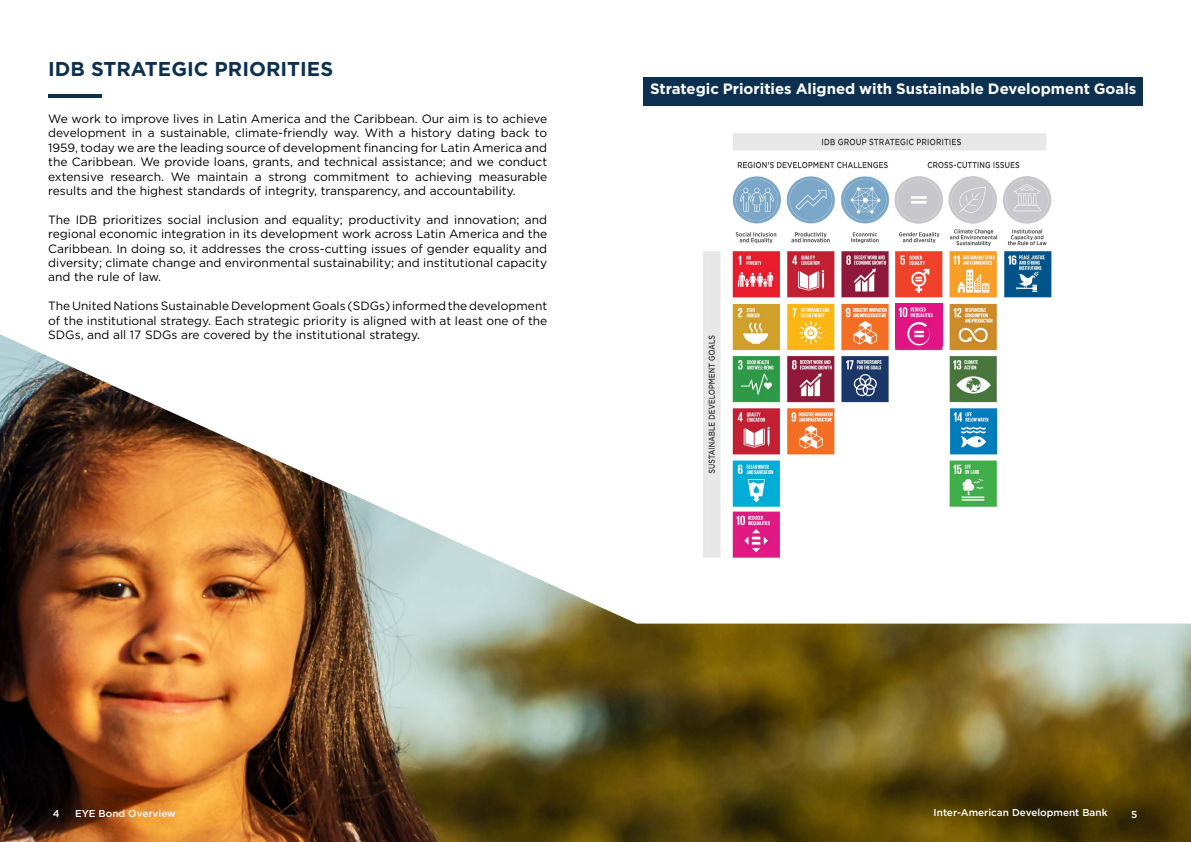
<style>
.page{position:relative;width:1191px;height:842px;background:#fff}
.page>*{position:absolute;margin:0;border:0;box-sizing:border-box;transform-origin:0 0}
.t1{font:700 20px "Gotham";color:#0c3150}
.t2{font:700 15px "Gotham";color:#fefefe}
.t3{font:12px/14.4px "Gotham";color:#000;text-align:justify}
.t4{font:500 10px "Gotham";color:#fff}
</style>
<div class="page">
<img style="left:0;top:334px;width:1191px;height:508px">
<div style="left:643px;top:77px;width:499px;height:28px;background:#0c3150"></div>
<hr style="left:48px;top:94px;width:53px;height:4px;background:#0c3150">
<img style="left:699px;top:133px;width:370px;height:430px">
<img style="left:895px;top:303px;width:48px;height:43px">
<h1 class="t1" style="left:48px;top:55px;width:286px">IDB STRATEGIC PRIORITIES</h1>
<p class="t3" style="left:48px;top:111px;width:500px">We work to improve lives in Latin America and the Caribbean. Our aim is to achieve development in a sustainable, climate-friendly way. With a history dating back to 1959, today we are the leading source of development financing for Latin America and the Caribbean. We provide loans, grants, and technical assistance; and we conduct extensive research. We maintain a strong commitment to achieving measurable results and the highest standards of integrity, transparency, and accountability.</p>
<p class="t3" style="left:48px;top:212px;width:500px">The IDB prioritizes social inclusion and equality; productivity and innovation; and regional economic integration in its development work across Latin America and the Caribbean. In doing so, it addresses the cross-cutting issues of gender equality and diversity; climate change and environmental sustainability; and institutional capacity and the rule of law.</p>
<p class="t3" style="left:48px;top:298px;width:500px">The United Nations Sustainable Development Goals (SDGs) informed the development of the institutional strategy. Each strategic priority is aligned with at least one of the SDGs, and all 17 SDGs are covered by the institutional strategy.</p>
<p class="t2" style="left:650px;top:79px;width:488px">Strategic Priorities Aligned with Sustainable Development Goals</p>
<p class="t4" style="left:53px;top:807px;width:8px">4</p>
<p class="t4" style="left:75px;top:806px;width:102px">EYE Bond Overview</p>
<p class="t4" style="left:933px;top:806px;width:175px">Inter-American Development Bank</p>
<p class="t4" style="left:1131px;top:808px;width:8px">5</p>
</div>
